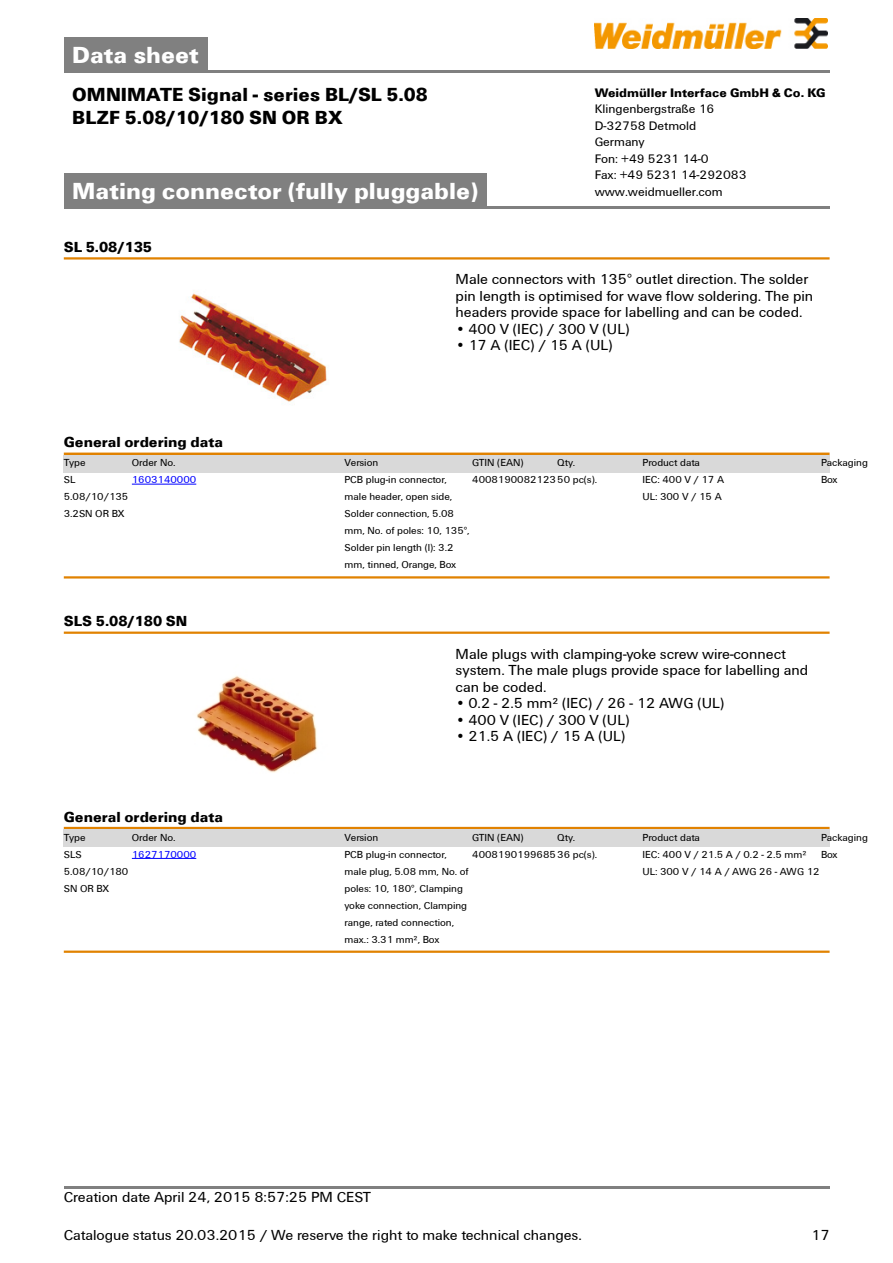
<style>
.page{position:relative;width:893px;height:1263px;background:#fff}
.page>*{position:absolute;margin:0;border:0;box-sizing:border-box;transform-origin:0 0}
.t1{font:700 24px "Weidmueller";color:#fff}
.t2{font:700 19.5px/22.5px "Weidmueller";color:#000}
.t3{font:15px/16.5px "Weidmueller";color:#000}
.t4{font:700 15px "Weidmueller";color:#000}
.t5{font:12.75px/16.5px "Weidmueller";color:#000}
.t6{font:700 12.75px "Weidmueller";color:#000}
.t7{font:10.5px/17px "Weidmueller";color:#000}
.t8{font:10.5px "Weidmueller";color:#00f}
</style>
<div class="page">
<div style="left:64px;top:38px;width:143px;height:32px;background:#808080"></div>
<hr style="left:64px;top:70px;width:765px;height:2px;background:#808080">
<img style="left:594px;top:18px;width:233px;height:30px">
<div style="left:64px;top:174px;width:422px;height:32px;background:#808080"></div>
<hr style="left:64px;top:206px;width:765px;height:3px;background:#808080">
<hr style="left:64px;top:1186px;width:765px;height:3px;background:#808080">
<hr style="left:64px;top:257px;width:765px;height:3px;background:#e18200">
<img style="left:179px;top:291px;width:148px;height:114px">
<hr style="left:64px;top:453px;width:765px;height:2px;background:#e18200">
<div style="left:64px;top:455px;width:68px;height:17px;background:#d9d9d9"></div>
<div style="left:132px;top:455px;width:212px;height:17px;background:#d9d9d9"></div>
<div style="left:344px;top:455px;width:128px;height:17px;background:#d9d9d9"></div>
<div style="left:472px;top:455px;width:85px;height:17px;background:#d9d9d9"></div>
<div style="left:557px;top:455px;width:85px;height:17px;background:#d9d9d9"></div>
<div style="left:642px;top:455px;width:179px;height:17px;background:#d9d9d9"></div>
<div style="left:821px;top:455px;width:8px;height:17px;background:#d9d9d9"></div>
<hr style="left:132px;top:484px;width:64px;height:1px;background:#00f">
<hr style="left:64px;top:576px;width:765px;height:3px;background:#e18200">
<hr style="left:64px;top:632px;width:765px;height:2px;background:#e18200">
<img style="left:196px;top:676px;width:122px;height:97px">
<hr style="left:64px;top:827px;width:765px;height:2px;background:#e18200">
<div style="left:64px;top:829px;width:68px;height:17px;background:#d9d9d9"></div>
<div style="left:132px;top:829px;width:212px;height:17px;background:#d9d9d9"></div>
<div style="left:344px;top:829px;width:128px;height:17px;background:#d9d9d9"></div>
<div style="left:472px;top:829px;width:85px;height:17px;background:#d9d9d9"></div>
<div style="left:557px;top:829px;width:85px;height:17px;background:#d9d9d9"></div>
<div style="left:642px;top:829px;width:179px;height:17px;background:#d9d9d9"></div>
<div style="left:821px;top:829px;width:8px;height:17px;background:#d9d9d9"></div>
<hr style="left:132px;top:858px;width:64px;height:1px;background:#00f">
<hr style="left:64px;top:951px;width:765px;height:2px;background:#e18200">
<h1 class="t1" style="left:72px;top:40px;width:128px">Data sheet</h1>
<h2 class="t2" style="left:72px;top:83px;width:357px">OMNIMATE Signal - series BL/SL 5.08<br>BLZF 5.08/10/180 SN OR BX</h2>
<p class="t6" style="left:594px;top:85px;width:232px">Weidmüller Interface GmbH &amp; Co. KG</p>
<p class="t5" style="left:594px;top:101px;width:153px">Klingenbergstraße 16<br>D-32758 Detmold<br>Germany<br>Fon: +49 5231 14-0<br>Fax: +49 5231 14-292083</p>
<h1 class="t1" style="left:72px;top:176px;width:407px">Mating connector (fully pluggable)</h1>
<p class="t5" style="left:594px;top:183px;width:129px">www.weidmueller.com</p>
<h3 class="t4" style="left:64px;top:238px;width:90px">SL 5.08/135</h3>
<h3 class="t3" style="left:455px;top:271px;width:359px">Male connectors with 135° outlet direction. The solder pin length is optimised for wave flow soldering. The pin headers provide space for labelling and can be coded.</h3>
<h3 class="t3" style="left:455px;top:320px;width:175px">• 400 V (IEC) / 300 V (UL)</h3>
<h3 class="t3" style="left:455px;top:337px;width:158px">• 17 A (IEC) / 15 A (UL)</h3>
<h3 class="t4" style="left:64px;top:433px;width:161px">General ordering data</h3>
<p class="t7" style="left:64px;top:454px;width:23px">Type</p>
<p class="t7" style="left:132px;top:454px;width:45px">Order No.</p>
<p class="t7" style="left:344px;top:454px;width:35px">Version</p>
<p class="t7" style="left:472px;top:454px;width:53px">GTIN (EAN)</p>
<p class="t7" style="left:557px;top:454px;width:19px">Qty.</p>
<p class="t7" style="left:642px;top:454px;width:59px">Product data</p>
<p class="t7" style="left:821px;top:454px;width:48px">Packaging</p>
<p class="t7" style="left:64px;top:471px;width:66px">SL<br>5.08/10/135<br>3.2SN OR BX</p>
<p class="t8" style="left:132px;top:473px;width:66px">1603140000</p>
<p class="t7" style="left:344px;top:471px;width:126px">PCB plug-in connector, male header, open side,<br>Solder connection, 5.08 mm, No. of poles: 10, 135°,<br>Solder pin length (l): 3.2 mm, tinned, Orange, Box</p>
<p class="t7" style="left:472px;top:471px;width:126px">400819008212350 pc(s).</p>
<p class="t7" style="left:642px;top:471px;width:83px">IEC: 400 V / 17 A<br>UL: 300 V / 15 A</p>
<p class="t7" style="left:821px;top:471px;width:18px">Box</p>
<h3 class="t4" style="left:64px;top:612px;width:125px">SLS 5.08/180 SN</h3>
<h3 class="t3" style="left:455px;top:645px;width:354px">Male plugs with clamping-yoke screw wire-connect system. The male plugs provide space for labelling and can be coded.</h3>
<h3 class="t3" style="left:455px;top:695px;width:270px">• 0.2 - 2.5 mm² (IEC) / 26 - 12 AWG (UL)</h3>
<h3 class="t3" style="left:455px;top:711px;width:175px">• 400 V (IEC) / 300 V (UL)</h3>
<h3 class="t3" style="left:455px;top:728px;width:171px">• 21.5 A (IEC) / 15 A (UL)</h3>
<h3 class="t4" style="left:64px;top:808px;width:161px">General ordering data</h3>
<p class="t7" style="left:64px;top:828px;width:23px">Type</p>
<p class="t7" style="left:132px;top:828px;width:45px">Order No.</p>
<p class="t7" style="left:344px;top:828px;width:35px">Version</p>
<p class="t7" style="left:472px;top:828px;width:53px">GTIN (EAN)</p>
<p class="t7" style="left:557px;top:828px;width:19px">Qty.</p>
<p class="t7" style="left:642px;top:828px;width:59px">Product data</p>
<p class="t7" style="left:821px;top:828px;width:48px">Packaging</p>
<p class="t7" style="left:64px;top:845px;width:66px">SLS<br>5.08/10/180<br>SN OR BX</p>
<p class="t8" style="left:132px;top:848px;width:66px">1627170000</p>
<p class="t7" style="left:344px;top:845px;width:126px">PCB plug-in connector, male plug, 5.08 mm, No. of poles: 10, 180°, Clamping yoke connection, Clamping range, rated connection, max.: 3.31 mm², Box</p>
<p class="t7" style="left:472px;top:845px;width:126px">400819019968536 pc(s).</p>
<p class="t7" style="left:642px;top:845px;width:179px">IEC: 400 V / 21.5 A / 0.2 - 2.5 mm²<br>UL: 300 V / 14 A / AWG 26 - AWG 12</p>
<p class="t7" style="left:821px;top:845px;width:18px">Box</p>
<h3 class="t3" style="left:64px;top:1189px;width:309px">Creation date April 24, 2015 8:57:25 PM CEST</h3>
<h3 class="t3" style="left:64px;top:1227px;width:519px">Catalogue status 20.03.2015 / We reserve the right to make technical changes.</h3>
<h3 class="t3" style="left:811px;top:1227px;width:20px">17</h3>
</div>
